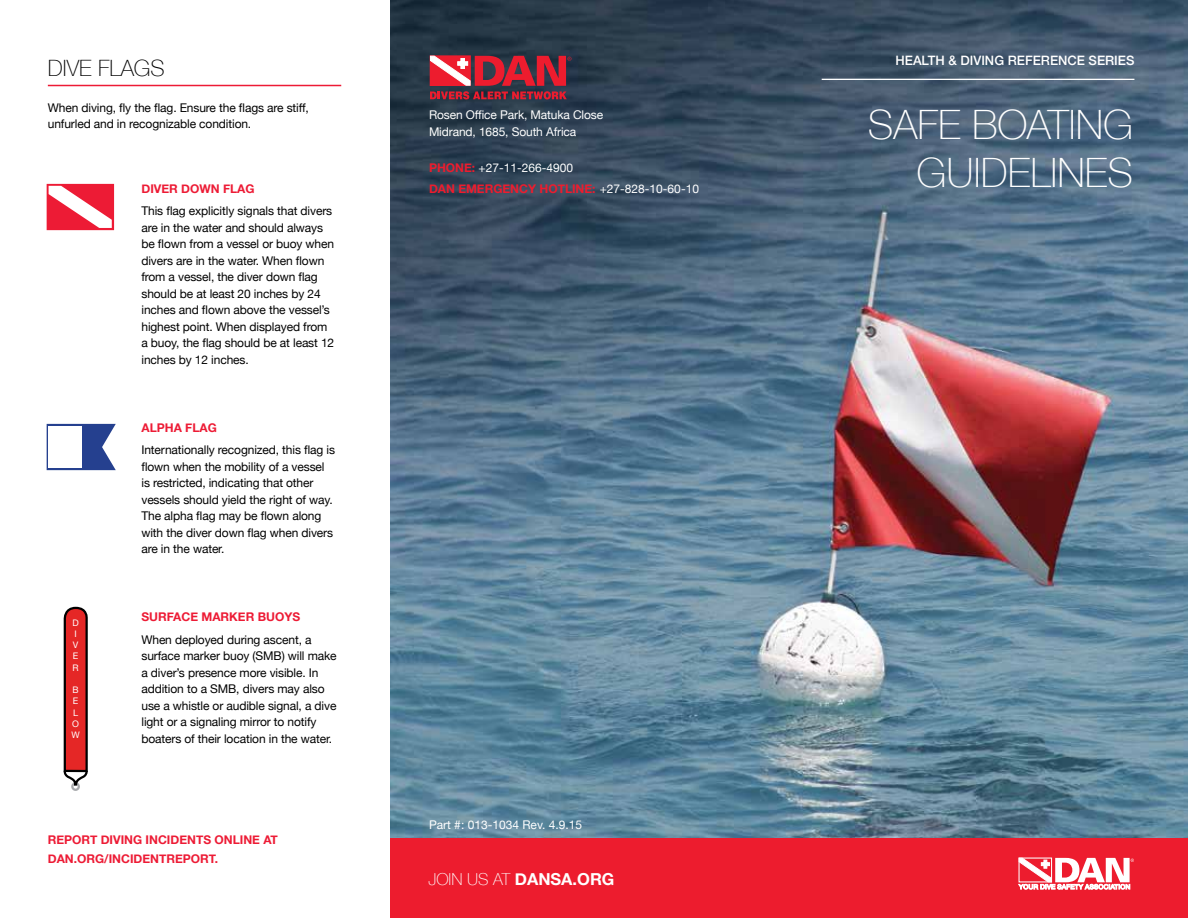
<style>
.page{position:relative;width:1188px;height:918px;background:#fff}
.page>*{position:absolute;margin:0;border:0;box-sizing:border-box;transform-origin:0 0}
.t1{font:100 40.5px/48.6px "Helvetica Neue";color:#fff;text-align:right}
.t2{font:100 22.5px "Helvetica Neue";color:#000}
.t3{font:700 16.5px "Helvetica Neue";color:#fff}
.t4{font:500 12.9px "Helvetica Neue";color:#fff}
.t5{font:12px/16.5px "Helvetica Neue";letter-spacing:-.01em;color:#000}
.t6{font:12px/16.5px "Helvetica Neue";letter-spacing:-.01em;color:#fff}
.t7{font:700 12px/19.5px "Helvetica Neue";color:#ed1b35}
.t8{font:9px/11.2px "Helvetica Neue";color:#fff}
.s1{font-weight:700;color:#ed1c2e}
.s2{font-weight:100}
</style>
<div class="page">
<img style="left:391px;top:0;width:797px;height:839px">
<hr style="left:822px;top:79px;width:312px;height:1px;background:#fff">
<div style="left:391px;top:839px;width:797px;height:79px;background:#ed1c2e"></div>
<svg style="left:1018px;top:858px;width:116px;height:31px"></svg>
<hr style="left:48px;top:85px;width:293px;height:1px;background:#ed1b35">
<div style="left:47px;top:184px;width:67px;height:46px;background:#ed1b35"></div>
<svg style="left:49px;top:186px;width:63px;height:42px"></svg>
<svg style="left:46px;top:423px;width:70px;height:48px"></svg>
<div style="left:49px;top:426px;width:33px;height:42px;background:#fff"></div>
<svg style="left:430px;top:56px;width:141px;height:43px;background:#9e3646"></svg>
<div style="left:71px;top:782px;width:9px;height:9px;border:2px solid #a7a9ac;border-radius:50%"></div>
<svg style="left:63px;top:606px;width:25px;height:181px;background:#ba3737"></svg>
<h2 class="t2" style="left:48px;top:51px;width:117px">DIVE FLAGS</h2>
<p class="t5" style="left:48px;top:100px;width:263px">When diving, fly the flag. Ensure the flags are stiff, unfurled and in recognizable condition.</p>
<p class="t7" style="left:141px;top:179px;width:115px">DIVER DOWN FLAG</p>
<p class="t5" style="left:141px;top:203px;width:194px">This flag explicitly signals that divers are in the water and should always be flown from a vessel or buoy when divers are in the water. When flown from a vessel, the diver down flag should be at least 20 inches by 24 inches and flown above the vessel’s highest point. When displayed from a buoy, the flag should be at least 12 inches by 12 inches.</p>
<p class="t8" style="left:73px;top:617px;width:8px">D<br>I<br>V<br>E<br>R</p>
<p class="t8" style="left:72px;top:685px;width:10px">B<br>E<br>L<br>O<br>W</p>
<p class="t7" style="left:141px;top:418px;width:77px">ALPHA FLAG</p>
<p class="t5" style="left:141px;top:442px;width:195px">Internationally recognized, this flag is flown when the mobility of a vessel is restricted, indicating that other vessels should yield the right of way.<br>The alpha flag may be flown along with the diver down flag when divers are in the water.</p>
<p class="t7" style="left:141px;top:608px;width:159px">SURFACE MARKER BUOYS</p>
<p class="t5" style="left:141px;top:632px;width:197px">When deployed during ascent, a surface marker buoy (SMB) will make a diver’s presence more visible. In addition to a SMB, divers may also use a whistle or audible signal, a dive light or a signaling mirror to notify boaters of their location in the water.</p>
<p class="t7" style="left:48px;top:830px;width:231px">REPORT DIVING INCIDENTS ONLINE AT<br>DAN.ORG/INCIDENTREPORT.</p>
<p class="t6" style="left:429px;top:108px;width:176px">Rosen Office Park, Matuka Close<br>Midrand, 1685, South Africa</p>
<p class="t6" style="left:429px;top:158px;width:272px;line-height:21px"><span class="s1">PHONE:</span> +27-11-266-4900<br><span class="s1">DAN EMERGENCY HOTLINE:</span> +27-828-10-60-10</p>
<p class="t6" style="left:429px;top:818px;width:155px">Part #: 013-1034 Rev. 4.9.15</p>
<h3 class="t3" style="left:428px;top:867px;width:188px"><span class="s2">JOIN US AT</span> DANSA.ORG</h3>
<p class="t4" style="left:895px;top:50px;width:240px">HEALTH &amp; DIVING REFERENCE SERIES</p>
<h1 class="t1" style="left:868px;top:99px;width:267px">SAFE BOATING<br>GUIDELINES</h1>
</div>
